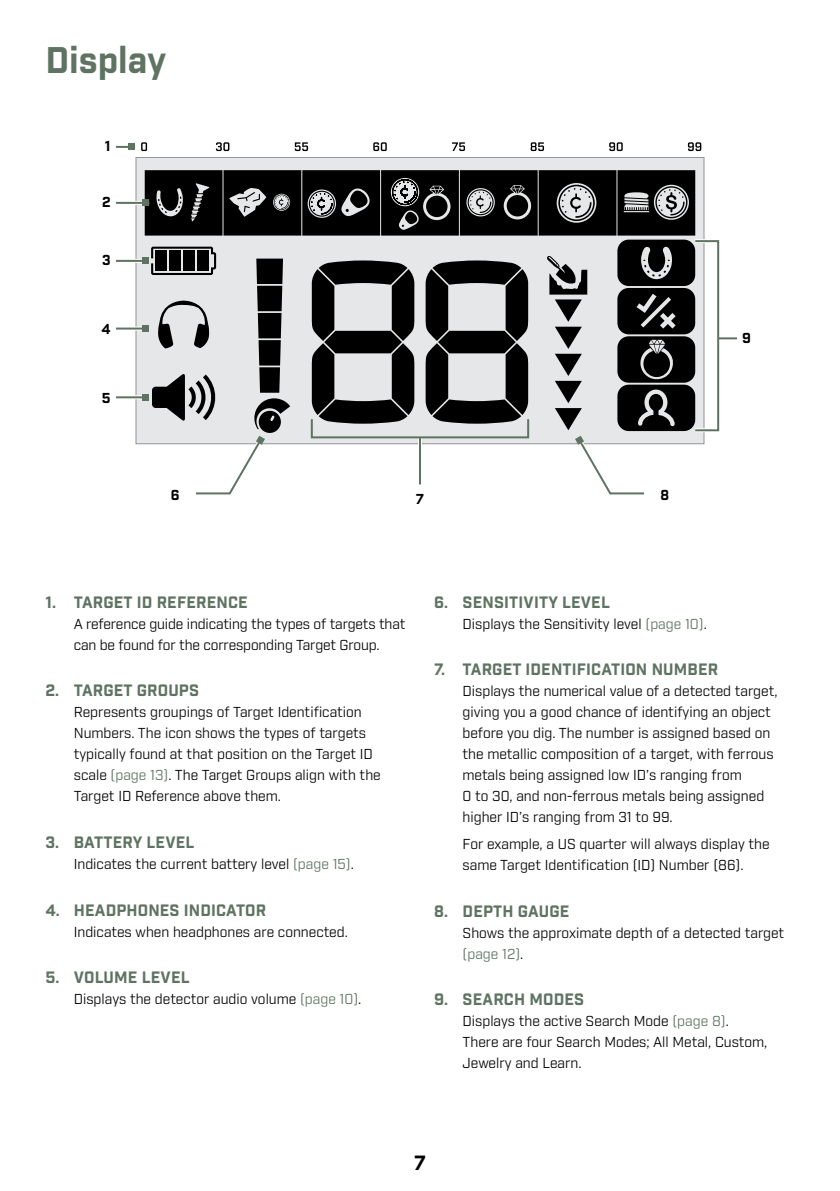
<style>
.page{position:relative;width:840px;height:1191px;background:#fff}
.page>*{position:absolute;margin:0;border:0;box-sizing:border-box;transform-origin:0 0}
.t1{font:700 36px "Industry";color:#5e7361}
.t2{font:700 20px "Industry";color:#000}
.t3{font:700 16px "Industry";letter-spacing:.01em;color:#5e7361}
.t4{font:14px/21px "Industry";color:#000}
.t5{font:700 14px "Industry";color:#000}
.s1{color:#5e7361}
</style>
<div class="page">
<svg style="left:141px;top:142px;width:560px;height:9px"></svg>
<svg style="left:116px;top:201px;width:26px;height:1px"></svg>
<hr style="left:116px;top:202px;width:30px;height:2px;background:#5e7361">
<div style="left:142px;top:200px;width:7px;height:6px;background:#5e7361"></div>
<svg style="left:116px;top:259px;width:26px;height:1px"></svg>
<hr style="left:116px;top:260px;width:30px;height:2px;background:#5e7361">
<div style="left:142px;top:257px;width:7px;height:7px;background:#5e7361"></div>
<svg style="left:116px;top:326px;width:26px;height:4px"></svg>
<hr style="left:116px;top:327px;width:30px;height:2px;background:#5e7361">
<div style="left:142px;top:325px;width:7px;height:7px;background:#5e7361"></div>
<svg style="left:116px;top:395px;width:26px;height:4px"></svg>
<hr style="left:116px;top:396px;width:30px;height:2px;background:#5e7361">
<div style="left:142px;top:394px;width:7px;height:6px;background:#5e7361"></div>
<svg style="left:144px;top:170px;width:551px;height:325px"></svg>
<div style="left:692px;top:239px;width:27px;height:193px;border:4px solid #fff"></div>
<div style="left:693px;top:240px;width:25px;height:191px;border:2px solid #5e7361"></div>
<hr style="left:418px;top:437px;width:4px;height:47px;background:#fff">
<hr style="left:419px;top:437px;width:2px;height:47px;background:#5e7361">
<svg style="left:717px;top:337px;width:19px;height:2px"></svg>
<div style="left:310px;top:418px;width:219px;height:20px;border:2px solid #5e7361"></div>
<svg style="left:116px;top:144px;width:18px;height:6px"></svg>
<h1 class="t1" style="left:45px;top:38px;width:123px">Display</h1>
<p class="t5" style="left:105px;top:137px;width:7px">1</p>
<p class="t5" style="left:102px;top:194px;width:10px">2</p>
<p class="t5" style="left:102px;top:251px;width:10px">3</p>
<p class="t5" style="left:101px;top:321px;width:11px">4</p>
<p class="t5" style="left:102px;top:389px;width:10px">5</p>
<p class="t5" style="left:170px;top:486px;width:10px">6</p>
<p class="t5" style="left:660px;top:486px;width:10px">8</p>
<p class="t5" style="left:415px;top:490px;width:10px">7</p>
<p class="t5" style="left:741px;top:330px;width:10px">9</p>
<p class="t3" style="left:45px;top:592px;width:204px">1. TARGET ID REFERENCE</p>
<p class="t4" style="left:74px;top:613px;width:333px">A reference guide indicating the types of targets that can be found for the corresponding Target Group.</p>
<p class="t3" style="left:45px;top:681px;width:155px">2. TARGET GROUPS</p>
<p class="t4" style="left:74px;top:702px;width:308px">Represents groupings of Target Identification Numbers. The icon shows the types of targets typically found at that position on the Target ID scale <span class="s1">(page 13)</span>. The Target Groups align with the Target ID Reference above them.</p>
<p class="t3" style="left:45px;top:832px;width:150px">3. BATTERY LEVEL</p>
<p class="t4" style="left:74px;top:854px;width:281px">Indicates the current battery level <span class="s1">(page 15)</span>.</p>
<p class="t3" style="left:45px;top:900px;width:222px">4. HEADPHONES INDICATOR</p>
<p class="t4" style="left:74px;top:921px;width:275px">Indicates when headphones are connected.</p>
<p class="t3" style="left:45px;top:968px;width:146px">5. VOLUME LEVEL</p>
<p class="t4" style="left:74px;top:989px;width:289px">Displays the detector audio volume <span class="s1">(page 10)</span>.</p>
<p class="t3" style="left:434px;top:592px;width:177px">6. SENSITIVITY LEVEL</p>
<p class="t4" style="left:462px;top:613px;width:245px">Displays the Sensitivity level <span class="s1">(page 10)</span>.</p>
<p class="t3" style="left:434px;top:660px;width:285px">7. TARGET IDENTIFICATION NUMBER</p>
<p class="t4" style="left:462px;top:681px;width:316px">Displays the numerical value of a detected target, giving you a good chance of identifying an object before you dig. The number is assigned based on the metallic composition of a target, with ferrous metals being assigned low ID’s ranging from<br>0 to 30, and non-ferrous metals being assigned higher ID’s ranging from 31 to 99.</p>
<p class="t4" style="left:462px;top:834px;width:308px">For example, a US quarter will always display the same Target Identification (ID) Number (86).</p>
<p class="t3" style="left:434px;top:901px;width:137px">8. DEPTH GAUGE</p>
<p class="t4" style="left:462px;top:922px;width:323px">Shows the approximate depth of a detected target <span class="s1">(page 12)</span>.</p>
<p class="t3" style="left:434px;top:990px;width:151px">9. SEARCH MODES</p>
<p class="t4" style="left:462px;top:1011px;width:306px">Displays the active Search Mode <span class="s1">(page 8)</span>.<br>There are four Search Modes; All Metal, Custom,<br>Jewelry and Learn.</p>
<h2 class="t2" style="left:414px;top:1150px;width:13px">7</h2>
</div>
